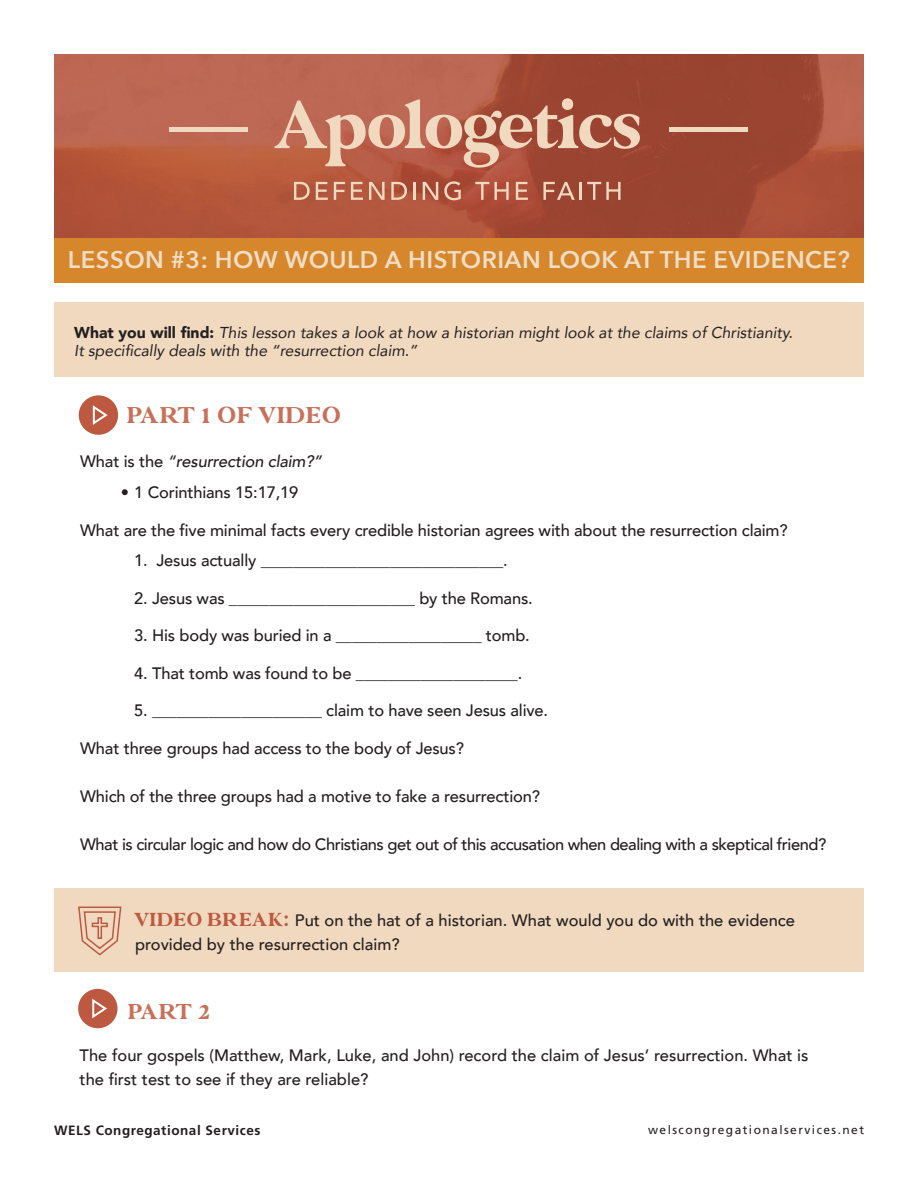
<style>
.page{position:relative;width:918px;height:1188px;background:#fff}
.page>*{position:absolute;margin:0;border:0;box-sizing:border-box;transform-origin:0 0}
.t1{font:25.5px "Glamour Absolute";letter-spacing:.05em;color:#c8705a}
.t2{font:600 24px "Avenir Next";letter-spacing:.02em;color:#f1ddc5}
.t3{font:24px "Glamour Absolute";color:#c8705a}
.t4{font:500 16.5px/24px "Avenir";letter-spacing:-.01em;color:#231f20}
.t5{font:500 16.5px "Avenir";letter-spacing:-.03em;color:#231f20}
.t6{font:italic 500 16.5px "Avenir";letter-spacing:-.01em;color:#231f20}
.t7{font:italic 15.75px/18px "Avenir";color:#231f20}
.t8{font:700 13.5px "Frutiger LT Std";letter-spacing:.04em;color:#231f20}
.t9{font:12px "Frutiger LT Std";letter-spacing:.12em;color:#231f20}
.s1{font-weight:900;font-style:normal}
.s2{font-style:normal}
.s3{font-family:"Glamour Absolute";font-weight:400;font-size:21px;color:#bd5940}
</style>
<div class="page">
<div style="left:54px;top:237px;width:810px;height:46px;background:#d6872b"></div>
<svg style="left:79px;top:395px;width:39px;height:40px"></svg>
<div style="left:54px;top:302px;width:810px;height:74px;background:#f0d9bf"></div>
<div style="left:54px;top:888px;width:810px;height:84px;background:#f0d9bf"></div>
<img style="left:54px;top:54px;width:810px;height:183px">
<hr style="left:170px;top:128px;width:78px;height:4px;background:#f0d9bf">
<hr style="left:669px;top:128px;width:79px;height:4px;background:#f0d9bf">
<svg style="left:275px;top:98px;width:365px;height:70px;background:#c07a64"></svg>
<svg style="left:294px;top:182px;width:16px;height:18px"></svg>
<svg style="left:316px;top:182px;width:12px;height:18px"></svg>
<svg style="left:334px;top:182px;width:11px;height:18px"></svg>
<svg style="left:351px;top:182px;width:12px;height:18px"></svg>
<svg style="left:369px;top:182px;width:16px;height:18px"></svg>
<svg style="left:391px;top:182px;width:16px;height:18px"></svg>
<hr style="left:413px;top:182px;width:3px;height:18px;background:#f0d9bf">
<svg style="left:423px;top:182px;width:15px;height:18px"></svg>
<svg style="left:444px;top:181px;width:17px;height:19px"></svg>
<svg style="left:475px;top:182px;width:34px;height:18px"></svg>
<svg style="left:516px;top:182px;width:12px;height:18px"></svg>
<svg style="left:543px;top:182px;width:78px;height:18px"></svg>
<svg style="left:78px;top:906px;width:44px;height:50px"></svg>
<svg style="left:78px;top:989px;width:39px;height:39px"></svg>
<p class="t2" style="left:68px;top:239px;width:784px">LESSON #3: HOW WOULD A HISTORIAN LOOK AT THE EVIDENCE?</p>
<p class="t7" style="left:74px;top:323px;width:720px"><span class="s1">What you will find:</span> This lesson takes a look at how a historian might look at the claims of Christianity.<br>It specifically deals with the “resurrection claim.”</p>
<p class="t1" style="left:128px;top:400px;width:214px">PART 1 OF VIDEO</p>
<p class="t6" style="left:80px;top:452px;width:243px"><span class="s2">What is the</span> “resurrection claim?”</p>
<p class="t4" style="left:121px;top:479px;width:179px">• 1 Corinthians 15:17,19</p>
<p class="t4" style="left:80px;top:517px;width:709px">What are the five minimal facts every credible historian agrees with about the resurrection claim?</p>
<p class="t4" style="left:134px;top:548px;width:375px">1. Jesus actually ______________________________.</p>
<p class="t4" style="left:134px;top:585px;width:400px">2. Jesus was _______________________ by the Romans.</p>
<p class="t4" style="left:134px;top:623px;width:397px">3. His body was buried in a __________________ tomb.</p>
<p class="t4" style="left:134px;top:660px;width:390px">4. That tomb was found to be ____________________.</p>
<p class="t4" style="left:134px;top:698px;width:415px">5. _____________________ claim to have seen Jesus alive.</p>
<p class="t4" style="left:80px;top:735px;width:385px">What three groups had access to the body of Jesus?</p>
<p class="t4" style="left:80px;top:783px;width:461px">Which of the three groups had a motive to fake a resurrection?</p>
<p class="t5" style="left:80px;top:830px;width:748px">What is circular logic and how do Christians get out of this accusation when dealing with a skeptical friend?</p>
<p class="t4" style="left:135px;top:907px;width:661px"><span class="s3">VIDEO BREAK:</span> Put on the hat of a historian. What would you do with the evidence provided by the resurrection claim?</p>
<p class="t3" style="left:128px;top:997px;width:83px">PART 2</p>
<p class="t4" style="left:80px;top:1043px;width:730px">The four gospels (Matthew, Mark, Luke, and John) record the claim of Jesus’ resurrection. What is the first test to see if they are reliable?</p>
<p class="t8" style="left:54px;top:1122px;width:208px">WELS Congregational Services</p>
<p class="t9" style="left:648px;top:1123px;width:217px">welscongregationalservices.net</p>
</div>
